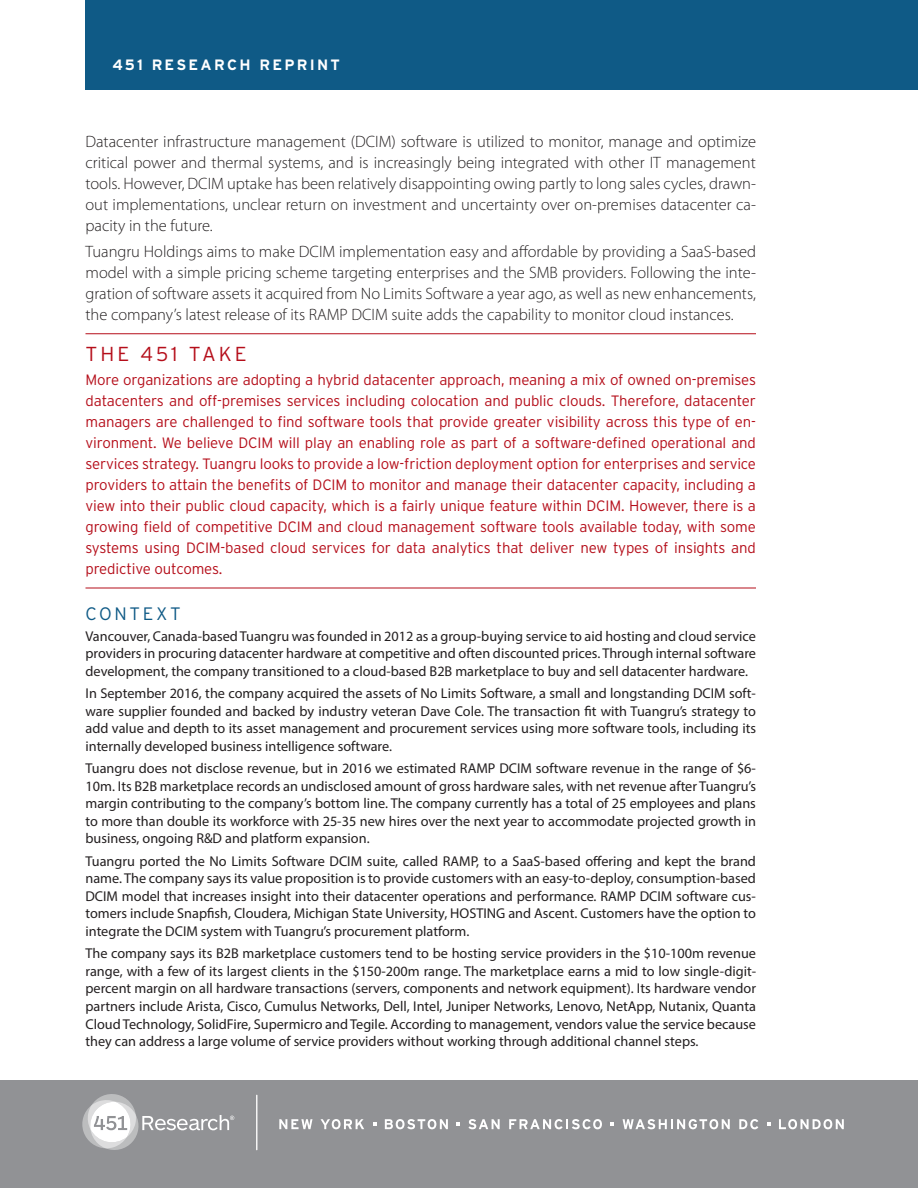
<style>
.page{position:relative;width:918px;height:1188px;background:#fff}
.page>*{position:absolute;margin:0;border:0;box-sizing:border-box;transform-origin:0 0}
._451_Take_Header{font:300 20.25px "Interstate";letter-spacing:.15em;color:#b50e1a}
.Hed_30_Shorter{font:300 18px "Interstate";letter-spacing:.15em;color:#0f5a86}
.Intro_Body{font:300 16.5px/21px "Myriad Pro";color:#231f20;text-align:justify}
._451_Take_Body{font:300 15px/21px "Interstate";letter-spacing:-.01em;color:#b50e1a;text-align:justify}
.Header{font:700 15px "Interstate";letter-spacing:.15em;color:#fff}
.Myriad_Body{font:14.25px/17.7px "Myriad Pro";color:#231f20;text-align:justify}
</style>
<div class="page">
<hr style="left:86px;top:333px;width:670px;height:1px;background:#b50e1a">
<hr style="left:86px;top:588px;width:670px;height:1px;background:#b50e1a">
<div style="left:0;top:1080px;width:918px;height:108px;background:#919295"></div>
<hr style="left:256px;top:1095px;width:1px;height:55px;background:#fff">
<svg style="left:82px;top:1094px;width:152px;height:56px"></svg>
<svg style="left:279px;top:1119px;width:34px;height:10px"></svg>
<svg style="left:321px;top:1119px;width:43px;height:10px"></svg>
<svg style="left:385px;top:1119px;width:63px;height:10px"></svg>
<svg style="left:468px;top:1119px;width:32px;height:10px"></svg>
<svg style="left:509px;top:1119px;width:93px;height:10px"></svg>
<svg style="left:623px;top:1119px;width:107px;height:10px"></svg>
<svg style="left:739px;top:1119px;width:19px;height:10px"></svg>
<svg style="left:779px;top:1119px;width:65px;height:10px"></svg>
<svg style="left:373px;top:1122px;width:3px;height:4px"></svg>
<svg style="left:456px;top:1122px;width:4px;height:4px"></svg>
<svg style="left:611px;top:1122px;width:3px;height:4px"></svg>
<svg style="left:767px;top:1122px;width:3px;height:4px"></svg>
<div style="left:86px;top:0;width:832px;height:90px;background:#0f5a86"></div>
<p class="Header" style="left:112px;top:55px;width:229px">451 RESEARCH REPRINT</p>
<p class="Intro_Body" style="left:86px;top:131px;width:672px">Datacenter infrastructure management (DCIM) software is utilized to monitor, manage and optimize critical power and thermal systems, and is increasingly being integrated with other IT management tools. However, DCIM uptake has been relatively disappointing owing partly to long sales cycles, drawn&shy;out implementations, unclear return on investment and uncertainty over on-premises datacenter ca&shy;pacity in the future.</p>
<p class="Intro_Body" style="left:86px;top:241px;width:672px">Tuangru Holdings aims to make DCIM implementation easy and affordable by providing a SaaS-based model with a simple pricing scheme targeting enterprises and the SMB providers. Following the inte&shy;gration of software assets it acquired from No Limits Software a year ago, as well as new enhancements, the company’s latest release of its RAMP DCIM suite adds the capability to monitor cloud instances.</p>
<p class="_451_Take_Header" style="left:86px;top:342px;width:163px">THE 451 TAKE</p>
<p class="_451_Take_Body" style="left:86px;top:369px;width:672px">More organizations are adopting a hybrid datacenter approach, meaning a mix of owned on-premises datacenters and off-premises services including colocation and public clouds. Therefore, datacenter managers are challenged to find software tools that provide greater visibility across this type of en&shy;vironment. We believe DCIM will play an enabling role as part of a software-defined operational and services strategy. Tuangru looks to provide a low-friction deployment option for enterprises and service providers to attain the benefits of DCIM to monitor and manage their datacenter capacity, including a view into their public cloud capacity, which is a fairly unique feature within DCIM. However, there is a growing field of competitive DCIM and cloud management software tools available today, with some systems using DCIM-based cloud services for data analytics that deliver new types of insights and predictive outcomes.</p>
<p class="Hed_30_Shorter" style="left:86px;top:603px;width:97px">CONTEXT</p>
<p class="Myriad_Body" style="left:86px;top:627px;width:672px">Vancouver, Canada-based Tuangru was founded in 2012 as a group-buying service to aid hosting and cloud service providers in procuring datacenter hardware at competitive and often discounted prices. Through internal software development, the company transitioned to a cloud-based B2B marketplace to buy and sell datacenter hardware.</p>
<p class="Myriad_Body" style="left:86px;top:684px;width:672px">In September 2016, the company acquired the assets of No Limits Software, a small and longstanding DCIM soft&shy;ware supplier founded and backed by industry veteran Dave Cole. The transaction fit with Tuangru’s strategy to add value and depth to its asset management and procurement services using more software tools, including its internally developed business intelligence software.</p>
<p class="Myriad_Body" style="left:86px;top:759px;width:672px">Tuangru does not disclose revenue, but in 2016 we estimated RAMP DCIM software revenue in the range of $6- 10m. Its B2B marketplace records an undisclosed amount of gross hardware sales, with net revenue after Tuangru’s margin contributing to the company’s bottom line. The company currently has a total of 25 employees and plans to more than double its workforce with 25-35 new hires over the next year to accommodate projected growth in business, ongoing R&amp;D and platform expansion.</p>
<p class="Myriad_Body" style="left:86px;top:852px;width:672px">Tuangru ported the No Limits Software DCIM suite, called RAMP, to a SaaS-based offering and kept the brand name. The company says its value proposition is to provide customers with an easy-to-deploy, consumption-based DCIM model that increases insight into their datacenter operations and performance. RAMP DCIM software cus&shy;tomers include Snapfish, Cloudera, Michigan State University, HOSTING and Ascent. Customers have the option to integrate the DCIM system with Tuangru’s procurement platform.</p>
<p class="Myriad_Body" style="left:86px;top:944px;width:672px">The company says its B2B marketplace customers tend to be hosting service providers in the $10-100m revenue range, with a few of its largest clients in the $150-200m range. The marketplace earns a mid to low single-digit&shy;percent margin on all hardware transactions (servers, components and network equipment). Its hardware vendor partners include Arista, Cisco, Cumulus Networks, Dell, Intel, Juniper Networks, Lenovo, NetApp, Nutanix, Quanta Cloud Technology, SolidFire, Supermicro and Tegile. According to management, vendors value the service because they can address a large volume of service providers without working through additional channel steps.</p>
</div>
